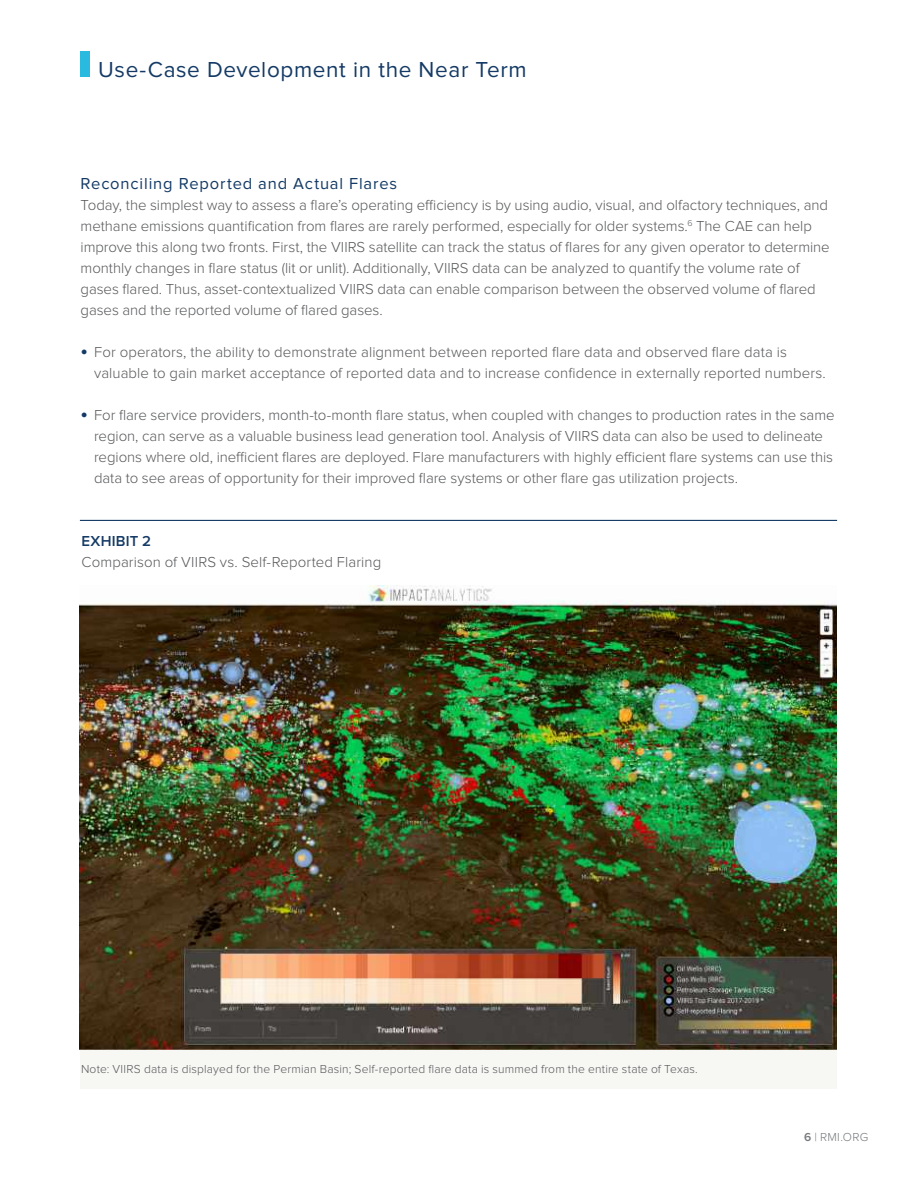
<style>
.page{position:relative;width:918px;height:1188px;background:#fff}
.page>*{position:absolute;margin:0;border:0;box-sizing:border-box;transform-origin:0 0}
.t1{font:22.5px "Proxima Nova";letter-spacing:.03em;color:#143a65}
.t2{font:16.5px "Proxima Nova";letter-spacing:.05em;color:#143a65}
.t3{font:300 15px/21px "Proxima Nova";letter-spacing:-.005em;color:#57585a}
.t4{font:600 15px "Proxima Nova";letter-spacing:.015em;color:#143a65}
.t5{font:300 12px "Proxima Nova";letter-spacing:.015em;color:#57585a}
.t6{font:300 12px "Proxima Nova";letter-spacing:.025em;color:#76787b}
.s1{font-weight:600;font-size:21px;color:#143a65}
.s2{font-weight:600}
</style>
<div class="page">
<div style="left:81px;top:51px;width:9px;height:26px;background:#2ab9df"></div>
<hr style="left:80px;top:520px;width:757px;height:1px;background:#143a65">
<div style="left:81px;top:585px;width:756px;height:504px;background:#f7f7f4"></div>
<img style="left:80px;top:585px;width:757px;height:465px">
<h1 class="t1" style="left:98px;top:59px;width:430px">Use-Case Development in the Near Term</h1>
<p class="t2" style="left:81px;top:176px;width:318px">Reconciling Reported and Actual Flares</p>
<p class="t3" style="left:81px;top:195px;width:751px">Today, the simplest way to assess a flare’s operating efficiency is by using audio, visual, and olfactory techniques, and methane emissions quantification from flares are rarely performed, especially for older systems.<sup>6</sup> The CAE can help improve this along two fronts. First, the VIIRS satellite can track the status of flares for any given operator to determine monthly changes in flare status (lit or unlit). Additionally, VIIRS data can be analyzed to quantify the volume rate of gases flared. Thus, asset-contextualized VIIRS data can enable comparison between the observed volume of flared gases and the reported volume of flared gases.</p>
<p class="t3" style="left:94px;top:342px;width:733px;text-indent:-14px"><span class="s1">•</span> For operators, the ability to demonstrate alignment between reported flare data and observed flare data is valuable to gain market acceptance of reported data and to increase confidence in externally reported numbers.</p>
<p class="t3" style="left:94px;top:405px;width:742px;text-indent:-14px"><span class="s1">•</span> For flare service providers, month-to-month flare status, when coupled with changes to production rates in the same region, can serve as a valuable business lead generation tool. Analysis of VIIRS data can also be used to delineate regions where old, inefficient flares are deployed. Flare manufacturers with highly efficient flare systems can use this data to see areas of opportunity for their improved flare systems or other flare gas utilization projects.</p>
<p class="t4" style="left:82px;top:534px;width:71px">EXHIBIT 2</p>
<p class="t3" style="left:82px;top:552px;width:301px">Comparison of VIIRS vs. Self-Reported Flaring</p>
<p class="t5" style="left:81px;top:1063px;width:618px">Note: VIIRS data is displayed for the Permian Basin; Self-reported flare data is summed from the entire state of Texas.</p>
<p class="t6" style="left:804px;top:1132px;width:66px"><span class="s2">6</span> | RMI.ORG</p>
</div>
